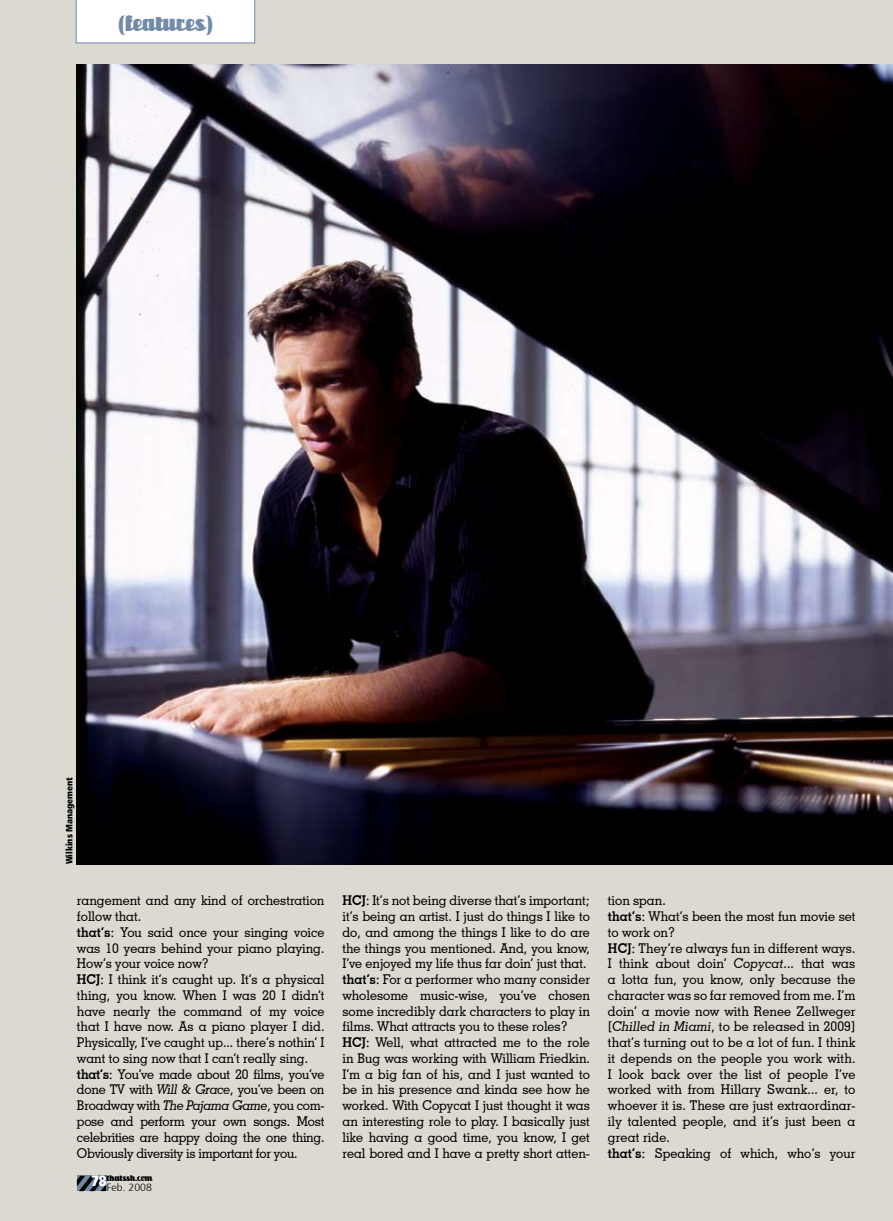
<style>
.page{position:relative;width:893px;height:1221px;background:#fff}
.page>*{position:absolute;margin:0;border:0;box-sizing:border-box;transform-origin:0 0}
.t1{font:19.5px "Unicorn";color:#728bab}
.t2{font:500 13.5px/15.8px "Geometric Slab 703 BT";color:#000;scale:.95 1}
.t3{font:300 10.5px "Frutiger 45";color:#000}
.t4{font:9px "Frutiger 87 Cond Extra Blk";color:#000}
.t5{font:7.5px "Unicorn";color:#000}
.s1{font-weight:700}
.s2{font-style:italic}
.s3{font-family:"Frutiger 87 Cond Extra Blk";font-size:15px;color:#fff}
</style>
<div class="page">
<div style="left:0;top:0;width:893px;height:1220px;background:#dbd9d0"></div>
<div style="left:76px;top:0;width:179px;height:43px;background:#fff"></div>
<svg style="left:77px;top:1175px;width:29px;height:15px"></svg>
<img style="left:76px;top:64px;width:817px;height:800px">
<h1 class="t1" style="left:119px;top:12px;width:95px">(features)</h1>
<p class="t4" style="left:64px;top:864px;width:89px;rotate:-90deg">Wilkins Management</p>
<p class="t2" style="left:77px;top:892px;width:262px">rangement and any kind of orchestration follow that.<br><span class="s1">that’s</span>: You said once your singing voice was 10 years behind your piano playing.<br>How’s your voice now?<br><span class="s1">HCJ</span>: I think it’s caught up. It’s a physical thing, you know. When I was 20 I didn’t have nearly the command of my voice that I have now. As a piano player I did.<br>Physically, I’ve caught up... there’s nothin’ I want to sing now that I can’t really sing. <span class="s1">that’s</span>: You’ve made about 20 films, you’ve done TV with <span class="s2">Will &amp; Grace</span>, you’ve been on Broadway with <span class="s2">The Pajama Game</span>, you com&shy;pose and perform your own songs. Most celebrities are happy doing the one thing.<br>Obviously diversity is important for you.</p>
<p class="t2" style="left:342px;top:892px;width:262px"><span class="s1">HCJ</span>: It’s not being diverse that’s important; it’s being an artist. I just do things I like to do, and among the things I like to do are the things you mentioned. And, you know, I’ve enjoyed my life thus far doin’ just that. <span class="s1">that’s</span>: For a performer who many consider wholesome music-wise, you’ve chosen some incredibly dark characters to play in films. What attracts you to these roles?<br><span class="s1">HCJ</span>: Well, what attracted me to the role in Bug was working with William Friedkin.<br>I’m a big fan of his, and I just wanted to be in his presence and kinda see how he worked. With Copycat I just thought it was an interesting role to play. I basically just like having a good time, you know, I get real bored and I have a pretty short atten-</p>
<p class="t2" style="left:608px;top:892px;width:262px">tion span.<br><span class="s1">that’s</span>: What’s been the most fun movie set to work on?<br><span class="s1">HCJ</span>: They’re always fun in different ways.<br>I think about doin’ <span class="s2">Copycat</span>... that was a lotta fun, you know, only because the character was so far removed from me. I’m doin’ a movie now with Renee Zellweger [<span class="s2">Chilled in Miami</span>, to be released in 2009] that’s turning out to be a lot of fun. I think it depends on the people you work with.<br>I look back over the list of people I’ve worked with from Hillary Swank... er, to whoever it is. These are just extraordinar&shy;ily talented people, and it’s just been a great ride.<br><span class="s1">that’s</span>: Speaking of which, who’s your</p>
<p class="t5" style="left:91px;top:1173px;width:63px"><span class="s3">78</span>thatssh.com</p>
<p class="t3" style="left:107px;top:1181px;width:46px">Feb. 2008</p>
</div>
